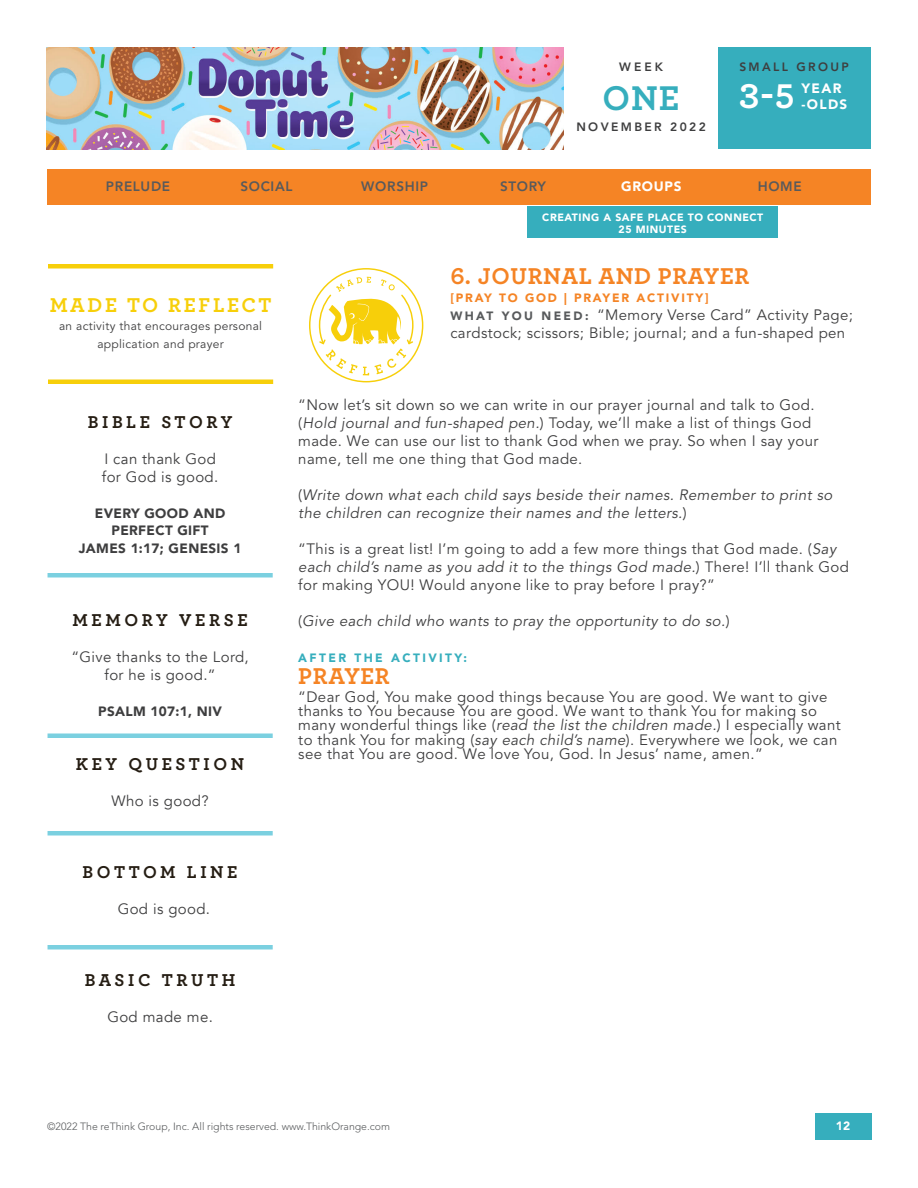
<style>
.page{position:relative;width:918px;height:1188px;background:#fff}
.page>*{position:absolute;margin:0;border:0;box-sizing:border-box;transform-origin:0 0}
.t1{font:700 36px "Archer Pro";color:#36aebd}
.t2{font:700 36px "Archer Pro";color:#fff}
.t3{font:700 24px "Archer Pro";letter-spacing:.025em;color:#f58425}
.t4{font:700 21px "Archer Pro";letter-spacing:.125em;color:#f7cf0a}
.t5{font:700 18px "Archer Pro";letter-spacing:.2em;color:#251d13}
.t6{font:15px/18px "Avenir LT Std";letter-spacing:.025em;color:#3e3e3f}
.t7{font:italic 15px/18px "Avenir LT Std";letter-spacing:.025em;color:#3e3e3f}
.t8{font:15px/18px "Avenir";letter-spacing:.025em;color:#3e3e3f}
.t9{font:900 13.5px/18px "Avenir";letter-spacing:.025em;color:#3e3e3f;text-align:center}
.t10{font:800 13.5px "Avenir LT Std";letter-spacing:.05em;color:#585a5c}
.t11{font:900 13.5px/16.2px "Avenir LT Std";letter-spacing:.1em;color:#fff}
.t12{font:12px/18px "Avenir LT Std";letter-spacing:.025em;color:#3e3e3f;text-align:center}
.t13{font:800 12px "Avenir LT Std";letter-spacing:.2em;color:#3e3e3f}
.t14{font:900 12px "Avenir LT Std";letter-spacing:.15em;color:#f58425}
.t15{font:900 12px "Avenir LT Std";letter-spacing:.2em;color:#36aebd}
.t16{font:900 12px "Avenir LT Std";color:#fff}
.t17{font:300 10.5px "Avenir LT Std";color:#585a5c}
.t18{font:900 10.5px/12px "Avenir LT Std";letter-spacing:.05em;color:#fff;text-align:center}
.s1{font-weight:900;font-size:12px;color:#585a5c}
.s2{font-style:italic}
.s3{font-style:normal}
</style>
<div class="page">
<img style="left:46px;top:47px;width:518px;height:102px">
<div style="left:717px;top:47px;width:154px;height:102px;background:#36aebd"></div>
<div style="left:48px;top:573px;width:225px;height:5px;background:#7bd0e0"></div>
<hr style="left:48px;top:734px;width:225px;height:4px;background:#7bd0e0">
<div style="left:48px;top:831px;width:225px;height:5px;background:#7bd0e0"></div>
<div style="left:48px;top:945px;width:225px;height:5px;background:#7bd0e0"></div>
<svg style="left:309px;top:268px;width:114px;height:114px"></svg>
<hr style="left:48px;top:380px;width:225px;height:4px;background:#f7cf0a">
<hr style="left:48px;top:264px;width:225px;height:4px;background:#f7cf0a">
<div style="left:47px;top:170px;width:824px;height:36px;background:#f58425"></div>
<div style="left:815px;top:1113px;width:57px;height:27px;background:#36aebd"></div>
<div style="left:527px;top:206px;width:251px;height:32px;background:#36aebd"></div>
<p class="t13" style="left:619px;top:59px;width:45px">WEEK</p>
<h1 class="t1" style="left:603px;top:69px;width:78px">ONE</h1>
<p class="t13" style="left:576px;top:120px;width:131px">NOVEMBER 2022</p>
<p class="t13" style="left:739px;top:59px;width:111px">SMALL GROUP</p>
<h1 class="t2" style="left:739px;top:68px;width:57px">3-5</h1>
<p class="t11" style="left:802px;top:80px;width:47px">YEAR -OLDS</p>
<p class="t10" style="left:106px;top:178px;width:66px">PRELUDE</p>
<p class="t10" style="left:240px;top:178px;width:54px">SOCIAL</p>
<p class="t10" style="left:361px;top:178px;width:68px">WORSHIP</p>
<p class="t10" style="left:500px;top:178px;width:47px">STORY</p>
<p class="t11" style="left:621px;top:178px;width:62px">GROUPS</p>
<p class="t10" style="left:758px;top:178px;width:46px">HOME</p>
<h3 class="t4" style="left:50px;top:288px;width:223px">MADE TO REFLECT</h3>
<p class="t12" style="left:59px;top:317px;width:205px">an activity that encourages personal application and prayer</p>
<p class="t5" style="left:88px;top:407px;width:146px">BIBLE STORY</p>
<p class="t8" style="left:102px;top:450px;width:118px">I can thank God for God is good.</p>
<p class="t9" style="left:79px;top:503px;width:164px">EVERY GOOD AND<br>PERFECT GIFT<br>JAMES 1:17; GENESIS 1</p>
<p class="t5" style="left:72px;top:605px;width:177px">MEMORY VERSE</p>
<p class="t8" style="left:71px;top:648px;width:179px;text-align:center">“Give thanks to the Lord, for he is good.”</p>
<p class="t9" style="left:98px;top:701px;width:125px">PSALM 107:1, NIV</p>
<p class="t5" style="left:76px;top:749px;width:170px">KEY QUESTION</p>
<p class="t8" style="left:112px;top:792px;width:99px">Who is good?</p>
<p class="t5" style="left:83px;top:857px;width:156px">BOTTOM LINE</p>
<p class="t8" style="left:118px;top:900px;width:94px">God is good.</p>
<p class="t5" style="left:85px;top:965px;width:152px">BASIC TRUTH</p>
<p class="t8" style="left:107px;top:1008px;width:107px">God made me.</p>
<p class="t18" style="left:542px;top:211px;width:223px">CREATING A SAFE PLACE TO CONNECT<br>25 MINUTES</p>
<h2 class="t3" style="left:450px;top:257px;width:300px">6. JOURNAL AND PRAYER</h2>
<p class="t14" style="left:450px;top:290px;width:260px">[PRAY TO GOD | PRAYER ACTIVITY]</p>
<p class="t6" style="left:450px;top:306px;width:404px"><span class="s1">W H AT Y O U N E E D :</span> “Memory Verse Card” Activity Page; cardstock; scissors; Bible; journal; and a fun-shaped pen</p>
<p class="t6" style="left:298px;top:396px;width:522px">“Now let’s sit down so we can write in our prayer journal and talk to God. (<span class="s2">Hold journal and fun-shaped pen.</span>) Today, we’ll make a list of things God made. We can use our list to thank God when we pray. So when I say your name, tell me one thing that God made.</p>
<p class="t7" style="left:298px;top:486px;width:536px"><span class="s3">(</span>Write down what each child says beside their names. Remember to print so the children can recognize their names and the letters.<span class="s3">)</span></p>
<p class="t6" style="left:298px;top:540px;width:552px">“This is a great list! I’m going to add a few more things that God made. (<span class="s2">Say each child’s name as you add it to the things God made.</span>) There! I’ll thank God for making YOU! Would anyone like to pray before I pray?”</p>
<p class="t7" style="left:298px;top:612px;width:433px"><span class="s3">(</span>Give each child who wants to pray the opportunity to do so.<span class="s3">)</span></p>
<p class="t15" style="left:298px;top:650px;width:170px">AFTER THE ACTIVITY:</p>
<h2 class="t3" style="left:298px;top:657px;width:93px">PRAYER</h2>
<p class="t6" style="left:298px;top:690px;width:544px;line-height:14.4px">“Dear God, You make good things because You are good. We want to give thanks to You because You are good. We want to thank You for making so many wonderful things like (<span class="s2">read the list the children made.</span>) I especially want to thank You for making (<span class="s2">say each child’s name</span>). Everywhere we look, we can see that You are good. We love You, God. In Jesus’ name, amen.”</p>
<p class="t17" style="left:47px;top:1120px;width:344px">©2022 The reThink Group, Inc. All rights reserved. www.ThinkOrange.com</p>
<p class="t16" style="left:836px;top:1118px;width:16px">12</p>
</div>
